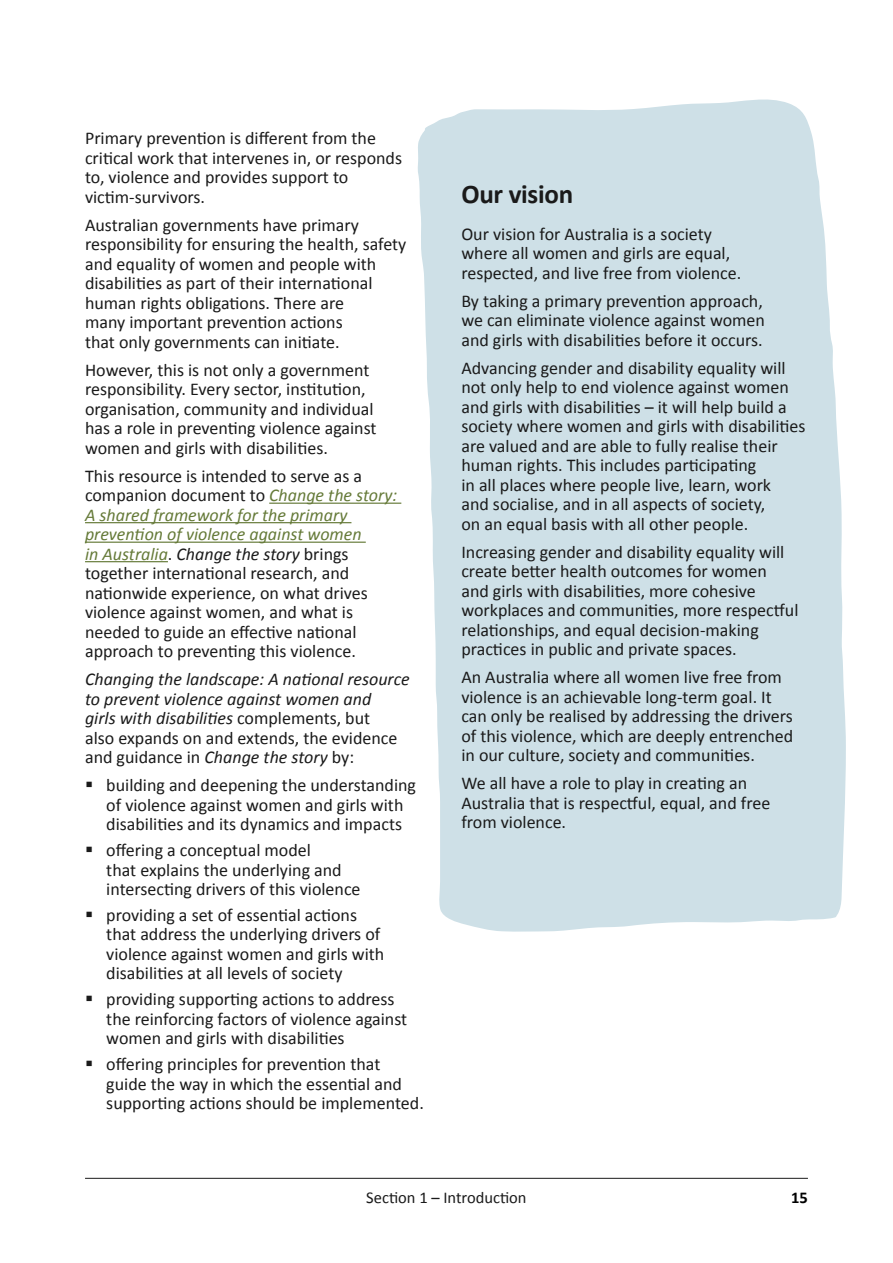
<style>
.page{position:relative;width:893px;height:1263px;background:#fff}
.page>*{position:absolute;margin:0;border:0;box-sizing:border-box;transform-origin:0 0}
.t1{font:700 27px "Calibri";letter-spacing:-.01em;color:#1a1a1a}
.BODY{font:18px/19.5px "Calibri";color:#1a1a1a}
.BODY-2{font:italic 18px/19.5px "Calibri";color:#1a1a1a}
.t2{font:16.5px "Calibri";color:#1a1a1a}
.t3{font:700 16.5px "Calibri";color:#000}
.s1{font-style:italic;color:#657a38}
.s2{font-style:italic}
.s3{font-style:normal}
</style>
<div class="page">
<svg style="left:417px;top:99px;width:429px;height:833px;background:#d1e2e8"></svg>
<hr style="left:269px;top:503px;width:132px;height:1px;background:#657a38">
<hr style="left:85px;top:522px;width:266px;height:1px;background:#657a38">
<hr style="left:85px;top:542px;width:281px;height:1px;background:#657a38">
<hr style="left:85px;top:561px;width:83px;height:1px;background:#657a38">
<hr style="left:85px;top:1178px;width:723px;height:1px;background:#1a1a1a">
<p class="BODY" style="left:85px;top:128px;width:319px">Primary prevention is different from the critical work that intervenes in, or responds to, violence and provides support to victim-survivors.</p>
<p class="BODY" style="left:85px;top:215px;width:323px">Australian governments have primary responsibility for ensuring the health, safety and equality of women and people with disabilities as part of their international human rights obligations. There are<br>many important prevention actions<br>that only governments can initiate.</p>
<p class="BODY" style="left:85px;top:360px;width:293px">However, this is not only a government responsibility. Every sector, institution, organisation, community and individual has a role in preventing violence against women and girls with disabilities.</p>
<p class="BODY" style="left:85px;top:466px;width:314px">This resource is intended to serve as a companion document to <span class="s1">Change the story:<br>A shared framework for the primary prevention of violence against women<br>in Australia</span>. <span class="s2">Change the story</span> brings together international research, and nationwide experience, on what drives violence against women, and what is needed to guide an effective national approach to preventing this violence.</p>
<p class="BODY-2" style="left:85px;top:669px;width:326px">Changing the landscape: A national resource to prevent violence against women and<br>girls with disabilities <span class="s3">complements, but<br>also expands on and extends, the evidence and guidance in</span> Change the story <span class="s3">by:</span></p>
<p class="BODY" style="left:106px;top:775px;width:311px">building and deepening the understanding of violence against women and girls with disabilities and its dynamics and impacts</p>
<p class="BODY" style="left:106px;top:840px;width:256px">offering a conceptual model<br>that explains the underlying and intersecting drivers of this violence</p>
<p class="BODY" style="left:106px;top:905px;width:280px">providing a set of essential actions that address the underlying drivers of violence against women and girls with disabilities at all levels of society</p>
<p class="BODY" style="left:106px;top:990px;width:302px">providing supporting actions to address the reinforcing factors of violence against women and girls with disabilities</p>
<p class="BODY" style="left:106px;top:1054px;width:319px">offering principles for prevention that guide the way in which the essential and supporting actions should be implemented.</p>
<h2 class="t1" style="left:461px;top:177px;width:113px">Our vision</h2>
<p class="BODY" style="left:461px;top:224px;width:282px">Our vision for Australia is a society where all women and girls are equal, respected, and live free from violence.</p>
<p class="BODY" style="left:461px;top:291px;width:305px;text-align:justify">By taking a primary prevention approach, we can eliminate violence against women and girls with disabilities before it occurs.</p>
<p class="BODY" style="left:461px;top:358px;width:346px">Advancing gender and disability equality will not only help to end violence against women and girls with disabilities – it will help build a society where women and girls with disabilities are valued and are able to fully realise their human rights. This includes participating<br>in all places where people live, learn, work<br>and socialise, and in all aspects of society,<br>on an equal basis with all other people.</p>
<p class="BODY" style="left:461px;top:542px;width:339px">Increasing gender and disability equality will create better health outcomes for women and girls with disabilities, more cohesive workplaces and communities, more respectful relationships, and equal decision-making practices in public and private spaces.</p>
<p class="BODY" style="left:461px;top:668px;width:333px">An Australia where all women live free from violence is an achievable long-term goal. It can only be realised by addressing the drivers of this violence, which are deeply entrenched in our culture, society and communities.</p>
<p class="BODY" style="left:461px;top:774px;width:310px">We all have a role to play in creating an<br>Australia that is respectful, equal, and free from violence.</p>
<p class="t2" style="left:366px;top:1187px;width:162px">Section 1 – Introduction</p>
<p class="t3" style="left:791px;top:1187px;width:18px">15</p>
</div>
